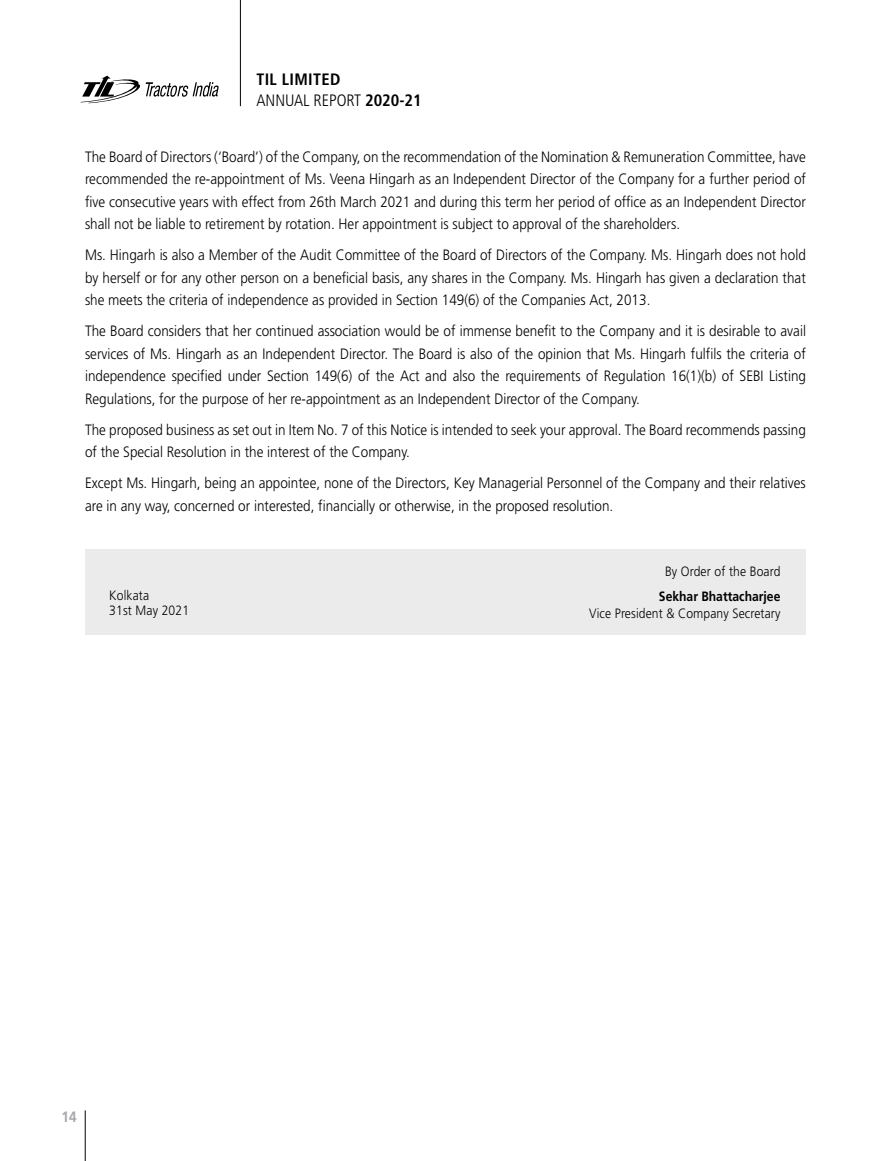
<style>
.page{position:relative;width:891px;height:1161px;background:#fff}
.page>*{position:absolute;margin:0;border:0;box-sizing:border-box;transform-origin:0 0}
.t1{font:700 condensed 16.5px/21px "Frutiger";letter-spacing:.02em;color:#000}
.t2{font:300 15px/22.5px "Frutiger";color:#000;text-align:justify;scale:.9 1}
.t3{font:700 15px "Frutiger";color:#a7a9ac;scale:.9 1}
.t4{font:300 13.5px/15px "Frutiger";letter-spacing:.01em;color:#000;scale:.9 1}
.t5{font:700 13.5px "Frutiger";color:#000;scale:.9 1}
.s1{font-weight:300}
</style>
<div class="page">
<hr style="left:240px;top:0;width:1px;height:106px;background:#000">
<svg style="left:81px;top:76px;width:138px;height:27px"></svg>
<hr style="left:85px;top:1110px;width:1px;height:51px;background:#000">
<div style="left:85px;top:550px;width:720px;height:85px;background:#ebebec"></div>
<p class="t1" style="left:256px;top:69px;width:167px">TIL LIMITED<br><span class="s1">ANNUAL REPORT</span> 2020-21</p>
<p class="t2" style="left:85px;top:145px;width:803px">The Board of Directors (‘Board’) of the Company, on the recommendation of the Nomination &amp; Remuneration Committee, have recommended the re-appointment of Ms. Veena Hingarh as an Independent Director of the Company for a further period of five consecutive years with effect from 26th March 2021 and during this term her period of office as an Independent Director shall not be liable to retirement by rotation. Her appointment is subject to approval of the shareholders.</p>
<p class="t2" style="left:85px;top:244px;width:802px">Ms. Hingarh is also a Member of the Audit Committee of the Board of Directors of the Company. Ms. Hingarh does not hold by herself or for any other person on a beneficial basis, any shares in the Company. Ms. Hingarh has given a declaration that she meets the criteria of independence as provided in Section 149(6) of the Companies Act, 2013.</p>
<p class="t2" style="left:85px;top:320px;width:803px">The Board considers that her continued association would be of immense benefit to the Company and it is desirable to avail services of Ms. Hingarh as an Independent Director. The Board is also of the opinion that Ms. Hingarh fulfils the criteria of independence specified under Section 149(6) of the Act and also the requirements of Regulation 16(1)(b) of SEBI Listing Regulations, for the purpose of her re-appointment as an Independent Director of the Company.</p>
<p class="t2" style="left:85px;top:418px;width:802px">The proposed business as set out in Item No. 7 of this Notice is intended to seek your approval. The Board recommends passing of the Special Resolution in the interest of the Company.</p>
<p class="t2" style="left:85px;top:472px;width:802px">Except Ms. Hingarh, being an appointee, none of the Directors, Key Managerial Personnel of the Company and their relatives are in any way, concerned or interested, financially or otherwise, in the proposed resolution.</p>
<p class="t4" style="left:109px;top:588px;width:90px">Kolkata<br>31st May 2021</p>
<p class="t4" style="left:665px;top:564px;width:130px">By Order of the Board</p>
<p class="t5" style="left:659px;top:588px;width:137px">Sekhar Bhattacharjee</p>
<p class="t4" style="left:589px;top:606px;width:214px">Vice President &amp; Company Secretary</p>
<p class="t3" style="left:62px;top:1108px;width:18px">14</p>
</div>
